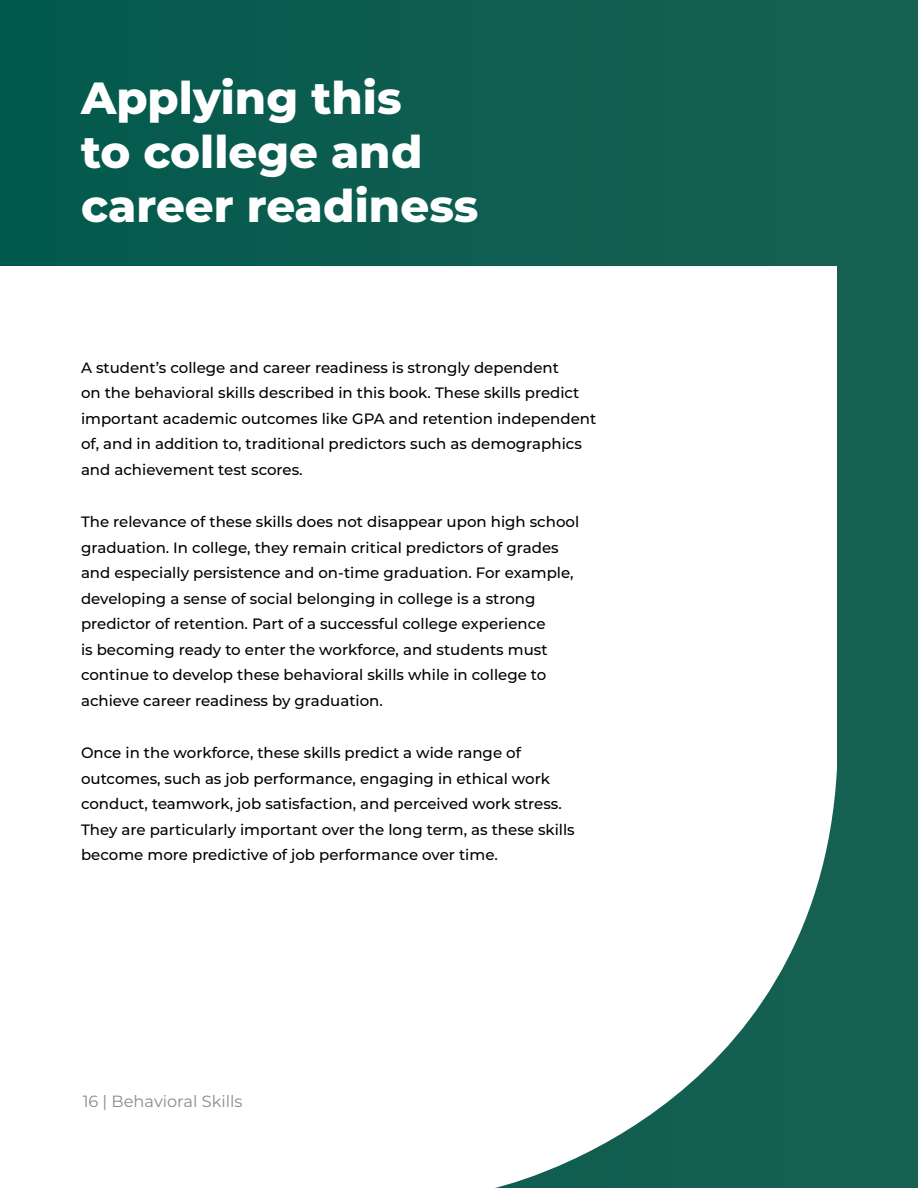
<style>
.page{position:relative;width:918px;height:1188px;background:#166053}
.page>*{position:absolute;margin:0;border:0;box-sizing:border-box;transform-origin:0 0}
.t1{font:800 45px/54px "Montserrat";color:#fff}
.t2{font:16.2px "Montserrat";color:#8a8a8d}
.t3{font:500 15px/25.5px "Montserrat";color:#000}
</style>
<div class="page">
<div style="left:0;top:266px;width:837px;height:922px;background:#fff"></div>
<div style="left:0;top:0;width:918px;height:266px;background:#0e5d50"></div>
<h1 class="t1" style="left:81px;top:69px;width:399px">Applying this<br>to college and career readiness</h1>
<p class="t3" style="left:81px;top:354px;width:517px">A student’s college and career readiness is strongly dependent<br>on the behavioral skills described in this book. These skills predict important academic outcomes like GPA and retention independent of, and in addition to, traditional predictors such as demographics and achievement test scores.</p>
<p class="t3" style="left:81px;top:508px;width:500px">The relevance of these skills does not disappear upon high school graduation. In college, they remain critical predictors of grades and especially persistence and on-time graduation. For example, developing a sense of social belonging in college is a strong predictor of retention. Part of a successful college experience<br>is becoming ready to enter the workforce, and students must continue to develop these behavioral skills while in college to achieve career readiness by graduation.</p>
<p class="t3" style="left:81px;top:739px;width:495px">Once in the workforce, these skills predict a wide range of outcomes, such as job performance, engaging in ethical work conduct, teamwork, job satisfaction, and perceived work stress.<br>They are particularly important over the long term, as these skills become more predictive of job performance over time.</p>
<p class="t2" style="left:83px;top:1090px;width:161px">16 | Behavioral Skills</p>
</div>
